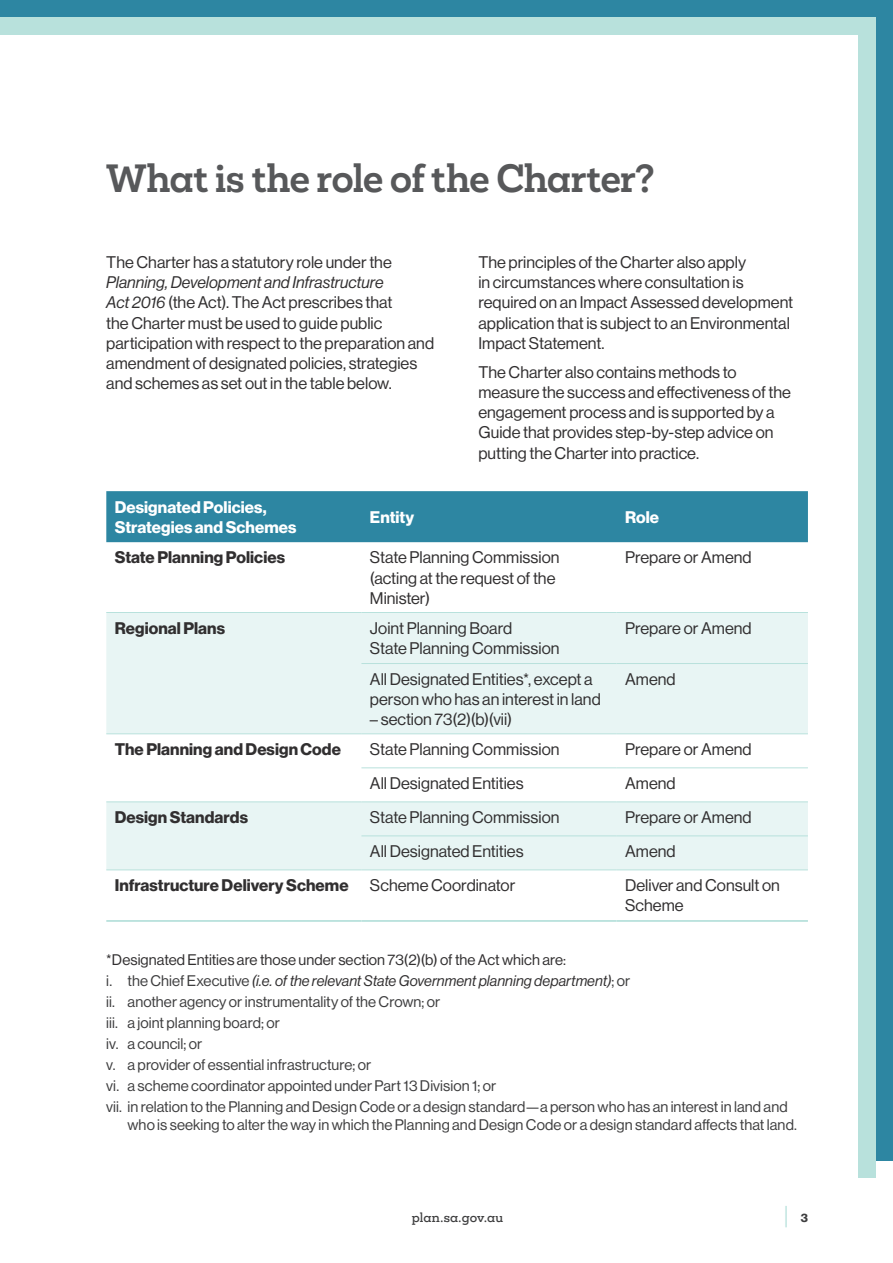
<style>
.page{position:relative;width:893px;height:1263px;background:#fff}
.page>*{position:absolute;margin:0;border:0;box-sizing:border-box;transform-origin:0 0}
.Heading_-_Level_1{font:500 36px "Mokoko VF";letter-spacing:-.025em;color:#57585a}
.t1{font:24px "N Haas Grotesk DS Pro 75 Bd";color:#b8e1dc;scale:.55 1}
.Body{font:16.5px/20.2px "N Haas Grotesk DS Pro 55 Rg";color:#312f30}
.Body-2{font:16.5px "N Haas Grotesk DS Pro 75 Bd";letter-spacing:.005em;color:#312f30}
.Body-3{font:16.5px/20.2px "N Haas Grotesk DS Pro 75 Bd";letter-spacing:.005em;color:#fff}
.t2{font:15px/18.8px "N Haas Grotesk DS Pro 55 Rg";letter-spacing:.005em;color:#3e3e3f}
.t3{font:15px "N Haas Grotesk DS Pro 56 It";letter-spacing:.005em;color:#312f30}
.Body_small{font:15px "N Haas Grotesk DS Pro 55 Rg";letter-spacing:.005em;color:#312f30}
.t4{font:500 12px "Mokoko VF";letter-spacing:.015em;color:#3e3e3f}
.s1{font-family:"N Haas Grotesk DS Pro 56 It"}
.s2{font-family:"N Haas Grotesk DS Pro 55 Rg";color:#3e3e3f}
.s3{font-size:12px;color:#3e3e3f}
</style>
<div class="page">
<div style="left:0;top:17px;width:867px;height:17px;background:#b8e1dc"></div>
<div style="left:859px;top:17px;width:17px;height:1161px;background:#b8e1dc"></div>
<div style="left:0;top:0;width:893px;height:17px;background:#2d86a2"></div>
<div style="left:876px;top:15px;width:17px;height:1146px;background:#2d86a2"></div>
<div style="left:106px;top:491px;width:702px;height:51px;background:#2d86a2"></div>
<svg style="left:106px;top:613px;width:702px;height:256px;fill:#e8f5f4"></svg>
<hr style="left:106px;top:612px;width:255px;height:1px;background:#b8e1dc">
<hr style="left:361px;top:612px;width:256px;height:1px;background:#b8e1dc">
<hr style="left:617px;top:612px;width:191px;height:1px;background:#b8e1dc">
<hr style="left:361px;top:663px;width:256px;height:1px;background:#b8e1dc">
<hr style="left:617px;top:663px;width:191px;height:1px;background:#b8e1dc">
<hr style="left:106px;top:733px;width:255px;height:1px;background:#b8e1dc">
<hr style="left:361px;top:733px;width:256px;height:1px;background:#b8e1dc">
<hr style="left:617px;top:733px;width:191px;height:1px;background:#b8e1dc">
<hr style="left:361px;top:767px;width:256px;height:1px;background:#b8e1dc">
<hr style="left:617px;top:767px;width:191px;height:1px;background:#b8e1dc">
<hr style="left:106px;top:801px;width:255px;height:1px;background:#b8e1dc">
<hr style="left:361px;top:801px;width:256px;height:1px;background:#b8e1dc">
<hr style="left:617px;top:801px;width:191px;height:1px;background:#b8e1dc">
<hr style="left:361px;top:835px;width:256px;height:1px;background:#b8e1dc">
<hr style="left:617px;top:835px;width:191px;height:1px;background:#b8e1dc">
<hr style="left:106px;top:869px;width:255px;height:1px;background:#b8e1dc">
<hr style="left:361px;top:869px;width:256px;height:1px;background:#b8e1dc">
<hr style="left:617px;top:869px;width:191px;height:1px;background:#b8e1dc">
<hr style="left:106px;top:920px;width:255px;height:2px;background:#b8e1dc">
<hr style="left:361px;top:920px;width:256px;height:2px;background:#b8e1dc">
<hr style="left:617px;top:920px;width:191px;height:2px;background:#b8e1dc">
<p class="Heading_-_Level_1" style="left:106px;top:155px;width:550px">What is the role of the Charter?</p>
<p class="Body" style="left:106px;top:252px;width:329px">The Charter has a statutory role under the <span class="s1">Planning, Development and Infrastructure<br>Act 2016</span> (the Act). The Act prescribes that<br>the Charter must be used to guide public participation with respect to the preparation and amendment of designated policies, strategies and schemes as set out in the table below.</p>
<p class="Body" style="left:478px;top:252px;width:316px">The principles of the Charter also apply<br>in circumstances where consultation is required on an Impact Assessed development application that is subject to an Environmental Impact Statement.</p>
<p class="Body" style="left:478px;top:362px;width:314px">The Charter also contains methods to measure the success and effectiveness of the engagement process and is supported by a Guide that provides step-by-step advice on putting the Charter into practice.</p>
<p class="Body-3" style="left:115px;top:497px;width:183px">Designated Policies,<br>Strategies and Schemes</p>
<p class="Body-3" style="left:370px;top:507px;width:46px">Entity</p>
<p class="Body-3" style="left:625px;top:507px;width:36px">Role</p>
<p class="Body-2" style="left:115px;top:548px;width:172px">State Planning Policies</p>
<p class="Body" style="left:370px;top:548px;width:191px">State Planning Commission (acting at the request of the<br>Minister)</p>
<p class="Body" style="left:625px;top:548px;width:128px">Prepare or Amend</p>
<p class="Body-2" style="left:115px;top:618px;width:112px">Regional Plans</p>
<p class="Body" style="left:370px;top:618px;width:191px">Joint Planning Board<br>State Planning Commission</p>
<p class="Body" style="left:625px;top:618px;width:128px">Prepare or Amend</p>
<p class="Body" style="left:370px;top:669px;width:232px">All Designated Entities*, except a person who has an interest in land</p>
<p class="Body" style="left:370px;top:709px;width:144px">– section 73(2)(b)(vii)</p>
<p class="Body" style="left:625px;top:669px;width:52px">Amend</p>
<p class="Body-2" style="left:115px;top:740px;width:228px">The Planning and Design Code</p>
<p class="Body" style="left:370px;top:739px;width:191px">State Planning Commission</p>
<p class="Body" style="left:625px;top:739px;width:128px">Prepare or Amend</p>
<p class="Body" style="left:370px;top:773px;width:155px">All Designated Entities</p>
<p class="Body" style="left:625px;top:773px;width:52px">Amend</p>
<p class="Body-2" style="left:115px;top:808px;width:135px">Design Standards</p>
<p class="Body" style="left:370px;top:807px;width:191px">State Planning Commission</p>
<p class="Body" style="left:625px;top:807px;width:128px">Prepare or Amend</p>
<p class="Body" style="left:370px;top:841px;width:155px">All Designated Entities</p>
<p class="Body" style="left:625px;top:841px;width:52px">Amend</p>
<p class="Body-2" style="left:115px;top:876px;width:235px">Infrastructure Delivery Scheme</p>
<p class="Body" style="left:370px;top:875px;width:147px">Scheme Coordinator</p>
<p class="Body" style="left:625px;top:875px;width:156px">Deliver and Consult on<br>Scheme</p>
<p class="Body_small" style="left:106px;top:952px;width:461px">*Designated Entities are those under section 73(2)(b) of the Act which are:</p>
<p class="t3" style="left:106px;top:972px;width:525px"><span class="s2">i. the Chief Executive</span> (i.e. of the relevant State Government planning department)<span class="s2">; or</span></p>
<p class="t2" style="left:106px;top:992px;width:336px">ii. another agency or instrumentality of the Crown; or</p>
<p class="t2" style="left:106px;top:1013px;width:175px">iii. a joint planning board; or</p>
<p class="t2" style="left:106px;top:1034px;width:98px">iv. a council; or</p>
<p class="t2" style="left:106px;top:1055px;width:266px">v. a provider of essential infrastructure; or</p>
<p class="t2" style="left:106px;top:1076px;width:391px">vi. a scheme coordinator appointed under Part 13 Division 1; or</p>
<p class="t2" style="left:128px;top:1097px;width:671px;text-indent:-21px">vii. in relation to the Planning and Design Code or a design standard—a person who has an interest in land and who is seeking to alter the way in which the Planning and Design Code or a design standard affects that land.</p>
<p class="t4" style="left:412px;top:1209px;width:93px">plan.sa.gov.au</p>
<h2 class="t1" style="left:785px;top:1201px;width:43px">| <span class="s3">3</span></h2>
</div>
